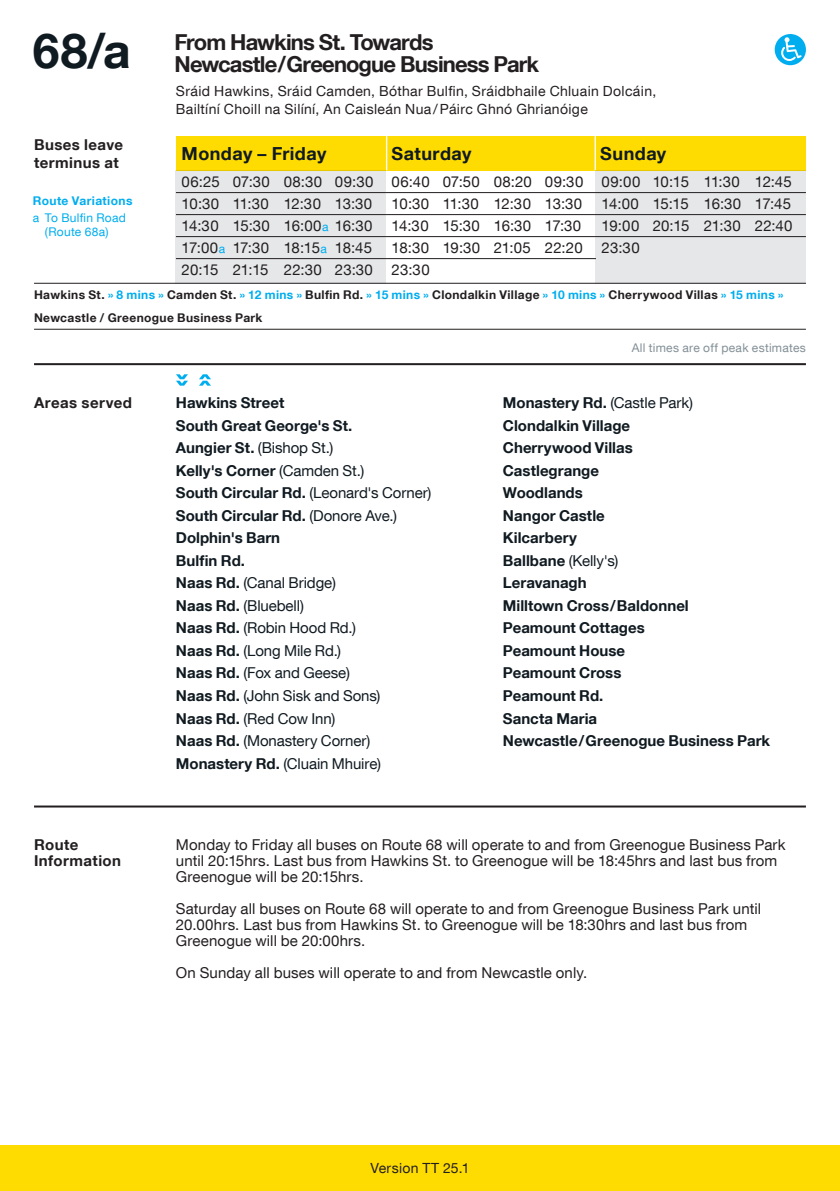
<style>
.page{position:relative;width:840px;height:1191px;background:#fff}
.page>*{position:absolute;margin:0;border:0;box-sizing:border-box;transform-origin:0 0}
.route_number{font:700 48px "Helvetica Neue LT Com";color:#101a21}
.Towards_heading{font:700 22px/22px "Helvetica Neue LT Com";letter-spacing:-.04em;color:#231f20}
.Day_Heading{font:700 18px "Helvetica Neue LT Com";letter-spacing:.025em;color:#101a21}
.Notes_Contents{font:15px/22px "Helvetica Neue LT Com";letter-spacing:.01em;color:#231f20;text-align:justify}
.Fare_Stages{font:700 15px "Helvetica Neue LT Com";color:#101a21}
.Fare_Stages-2{font:15px "Helvetica Neue LT Com";letter-spacing:-.005em;color:#101a21}
.Departure_times_with_rules_letters{font:15px "Helvetica Neue LT Com";letter-spacing:.015em;color:#231f20}
.Departure_times_with_rules_letters-2{font:15px "Helvetica Neue LT Com";letter-spacing:-.005em;color:#231f20}
.Buses_leave_terminus_at__Title{font:700 15px/18px "Helvetica Neue LT Com";letter-spacing:.03em;color:#231f20}
.Fare_information__Title{font:700 15px "Helvetica Neue LT Com";letter-spacing:.03em;color:#231f20}
.Fare_Stages_Left_Title{font:700 15px "Helvetica Neue LT Com";letter-spacing:.03em;color:#231f20}
.Departure_times_without_rules_letters{font:15px "Helvetica Neue LT Com";color:#231f20}
.Irish_names{font:14px/18px "Helvetica Neue LT Com";letter-spacing:.025em;color:#231f20}
.Operative_date___Garage_Details{font:14px "Helvetica Neue LT Com";letter-spacing:.02em;color:#231f20}
.Interval_times{font:700 12px/22.6px "Helvetica Neue LT Com";letter-spacing:.03em;color:#231f20}
.Operative_date{font:12px "Helvetica Neue LT Com";letter-spacing:.025em;color:#828f96}
.Exception_information{font:12px/14px "Helvetica Neue LT Com";letter-spacing:.025em;color:#00aeef;text-align:center}
.Exception_information-2{font:700 12px "Helvetica Neue LT Com";letter-spacing:.03em;color:#00aeef}
.s1{font-size:12px;color:#00aeef}
.s2{color:#00aeef}
.s3{font-weight:700}
.s4{font-weight:400}
</style>
<div class="page">
<div style="left:176px;top:136px;width:629px;height:34px;background:#ffdc01"></div>
<div style="left:0;top:1145px;width:839px;height:46px;background:#ffdc01"></div>
<hr style="left:594px;top:136px;width:1px;height:34px;background:#fff">
<hr style="left:386px;top:136px;width:1px;height:34px;background:#fff">
<hr style="left:34px;top:363px;width:771px;height:2px;background:#231f20">
<hr style="left:34px;top:805px;width:771px;height:2px;background:#231f20">
<svg style="left:176px;top:374px;width:12px;height:12px"></svg>
<svg style="left:199px;top:374px;width:12px;height:12px"></svg>
<div style="left:774px;top:34px;width:31px;height:31px;background:#00aeef;border-radius:50%"></div>
<svg style="left:780px;top:37px;width:21px;height:24px"></svg>
<div style="left:176px;top:170px;width:210px;height:114px;background:#e6e7e9"></div>
<hr style="left:176px;top:192px;width:210px;height:1px;background:#231f20">
<hr style="left:176px;top:214px;width:210px;height:1px;background:#231f20">
<hr style="left:176px;top:236px;width:210px;height:1px;background:#231f20">
<hr style="left:176px;top:258px;width:210px;height:1px;background:#231f20">
<hr style="left:386px;top:192px;width:209px;height:1px;background:#231f20">
<hr style="left:386px;top:214px;width:209px;height:1px;background:#231f20">
<hr style="left:386px;top:236px;width:209px;height:1px;background:#231f20">
<hr style="left:386px;top:258px;width:209px;height:1px;background:#231f20">
<div style="left:595px;top:170px;width:210px;height:114px;background:#e6e7e9"></div>
<hr style="left:595px;top:192px;width:210px;height:1px;background:#231f20">
<hr style="left:595px;top:214px;width:210px;height:1px;background:#231f20">
<hr style="left:595px;top:236px;width:210px;height:1px;background:#231f20">
<hr style="left:34px;top:283px;width:771px;height:1px;background:#231f20">
<hr style="left:34px;top:329px;width:771px;height:1px;background:#231f20">
<p class="route_number" style="left:33px;top:21px;width:99px">68/a</p>
<p class="Towards_heading" style="left:174px;top:30px;width:366px">From Hawkins St. Towards<br>Newcastle/Greenogue Business Park</p>
<p class="Irish_names" style="left:176px;top:81px;width:481px">Sráid Hawkins, Sráid Camden, Bóthar Bulfin, Sráidbhaile Chluain Dolcáin,<br>Bailtíní Choill na Silíní, An Caisleán Nua /Páirc Ghnó Ghrianóige</p>
<p class="Buses_leave_terminus_at__Title" style="left:34px;top:135px;width:90px">Buses leave terminus at</p>
<p class="Day_Heading" style="left:181px;top:142px;width:146px">Monday – Friday</p>
<p class="Notes_Contents" style="left:181px;top:170px;width:193px">06:25 07:30 08:30 09:30<br>10:30 11:30 12:30 13:30<br>14:30 15:30 16:00<span class="s1">a</span> 16:30<br>17:00<span class="s1">a</span> 17:30 18:15<span class="s1">a</span> 18:45<br>20:15 21:15 22:30 23:30</p>
<p class="Day_Heading" style="left:391px;top:142px;width:81px">Saturday</p>
<p class="Departure_times_with_rules_letters" style="left:391px;top:172px;width:193px">06:40 07:50 08:20 09:30</p>
<p class="Departure_times_with_rules_letters-2" style="left:391px;top:194px;width:192px">10:30 11:30 12:30 13:30</p>
<p class="Departure_times_with_rules_letters-2" style="left:391px;top:216px;width:191px">14:30 15:30 16:30 17:30</p>
<p class="Departure_times_with_rules_letters" style="left:391px;top:238px;width:192px">18:30 19:30 21:05 22:20</p>
<p class="Departure_times_without_rules_letters" style="left:391px;top:260px;width:40px">23:30</p>
<p class="Day_Heading" style="left:600px;top:142px;width:67px">Sunday</p>
<p class="Notes_Contents" style="left:601px;top:170px;width:192px">09:00 10:15 11:30 12:45<br>14:00 15:15 16:30 17:45<br>19:00 20:15 21:30 22:40<br>23:30</p>
<p class="Exception_information-2" style="left:33px;top:193px;width:101px">Route Variations</p>
<p class="Exception_information" style="left:33px;top:211px;width:94px">a To Bulfin Road (Route 68a)</p>
<p class="Interval_times" style="left:34px;top:283px;width:750px">Hawkins St. <span class="s2">» 8 mins »</span> Camden St. <span class="s2">» 12 mins »</span> Bulfin Rd. <span class="s2">» 15 mins »</span> Clondalkin Village <span class="s2">» 10 mins »</span> Cherrywood Villas <span class="s2">» 15 mins »<br></span>Newcastle / Greenogue Business Park</p>
<p class="Operative_date" style="left:631px;top:340px;width:176px">All times are off peak estimates</p>
<p class="Fare_Stages_Left_Title" style="left:34px;top:393px;width:99px">Areas served</p>
<p class="Fare_Stages" style="left:176px;top:393px;width:110px">Hawkins Street</p>
<p class="Fare_Stages" style="left:176px;top:416px;width:178px">South Great George's St.</p>
<p class="Fare_Stages-2" style="left:176px;top:439px;width:159px"><span class="s3">Aungier St.</span> (Bishop St.)</p>
<p class="Fare_Stages" style="left:176px;top:461px;width:190px">Kelly's Corner <span class="s4">(Camden St.)</span></p>
<p class="Fare_Stages-2" style="left:176px;top:484px;width:257px"><span class="s3">South Circular Rd.</span> (Leonard's Corner)</p>
<p class="Fare_Stages" style="left:176px;top:506px;width:222px">South Circular Rd. <span class="s4">(Donore Ave.)</span></p>
<p class="Fare_Stages" style="left:176px;top:528px;width:106px">Dolphin's Barn</p>
<p class="Fare_Stages" style="left:176px;top:551px;width:71px">Bulfin Rd.</p>
<p class="Fare_Stages-2" style="left:176px;top:574px;width:161px"><span class="s3">Naas Rd.</span> (Canal Bridge)</p>
<p class="Fare_Stages-2" style="left:176px;top:596px;width:129px"><span class="s3">Naas Rd.</span> (Bluebell)</p>
<p class="Fare_Stages-2" style="left:176px;top:619px;width:181px"><span class="s3">Naas Rd.</span> (Robin Hood Rd.)</p>
<p class="Fare_Stages-2" style="left:176px;top:641px;width:167px"><span class="s3">Naas Rd.</span> (Long Mile Rd.)</p>
<p class="Fare_Stages-2" style="left:176px;top:664px;width:175px"><span class="s3">Naas Rd.</span> (Fox and Geese)</p>
<p class="Fare_Stages-2" style="left:176px;top:686px;width:206px"><span class="s3">Naas Rd.</span> (John Sisk and Sons)</p>
<p class="Fare_Stages-2" style="left:176px;top:709px;width:161px"><span class="s3">Naas Rd.</span> (Red Cow Inn)</p>
<p class="Fare_Stages-2" style="left:176px;top:731px;width:196px"><span class="s3">Naas Rd.</span> (Monastery Corner)</p>
<p class="Fare_Stages-2" style="left:176px;top:754px;width:206px"><span class="s3">Monastery Rd.</span> (Cluain Mhuire)</p>
<p class="Fare_Stages" style="left:502px;top:393px;width:191px">Monastery Rd. <span class="s4">(Castle Park)</span></p>
<p class="Fare_Stages" style="left:502px;top:416px;width:129px">Clondalkin Village</p>
<p class="Fare_Stages" style="left:502px;top:438px;width:131px">Cherrywood Villas</p>
<p class="Fare_Stages" style="left:502px;top:461px;width:98px">Castlegrange</p>
<p class="Fare_Stages" style="left:502px;top:483px;width:81px">Woodlands</p>
<p class="Fare_Stages" style="left:502px;top:506px;width:103px">Nangor Castle</p>
<p class="Fare_Stages" style="left:502px;top:528px;width:75px">Kilcarbery</p>
<p class="Fare_Stages-2" style="left:502px;top:551px;width:117px"><span class="s3">Ballbane</span> (Kelly's)</p>
<p class="Fare_Stages" style="left:502px;top:573px;width:85px">Leravanagh</p>
<p class="Fare_Stages" style="left:502px;top:596px;width:187px">Milltown Cross/Baldonnel</p>
<p class="Fare_Stages" style="left:502px;top:618px;width:143px">Peamount Cottages</p>
<p class="Fare_Stages" style="left:502px;top:641px;width:124px">Peamount House</p>
<p class="Fare_Stages" style="left:502px;top:663px;width:120px">Peamount Cross</p>
<p class="Fare_Stages" style="left:502px;top:686px;width:102px">Peamount Rd.</p>
<p class="Fare_Stages" style="left:502px;top:708px;width:96px">Sancta Maria</p>
<p class="Fare_Stages" style="left:502px;top:731px;width:268px">Newcastle/Greenogue Business Park</p>
<p class="Fare_information__Title" style="left:34px;top:835px;width:46px">Route</p>
<p class="Fare_information__Title" style="left:34px;top:851px;width:88px">Information</p>
<p class="Notes_Contents" style="left:176px;top:836px;width:610px;line-height:16px;text-align:left">Monday to Friday all buses on Route 68 will operate to and from Greenogue Business Park until 20:15hrs. Last bus from Hawkins St. to Greenogue will be 18:45hrs and last bus from<br>Greenogue will be 20:15hrs.</p>
<p class="Notes_Contents" style="left:176px;top:900px;width:586px;line-height:16px;text-align:left">Saturday all buses on Route 68 will operate to and from Greenogue Business Park until<br>20.00hrs. Last bus from Hawkins St. to Greenogue will be 18:30hrs and last bus from<br>Greenogue will be 20:00hrs.</p>
<p class="Notes_Contents" style="left:176px;top:961px;width:413px">On Sunday all buses will operate to and from Newcastle only.</p>
<p class="Operative_date___Garage_Details" style="left:370px;top:1159px;width:101px">Version TT 25.1</p>
</div>
